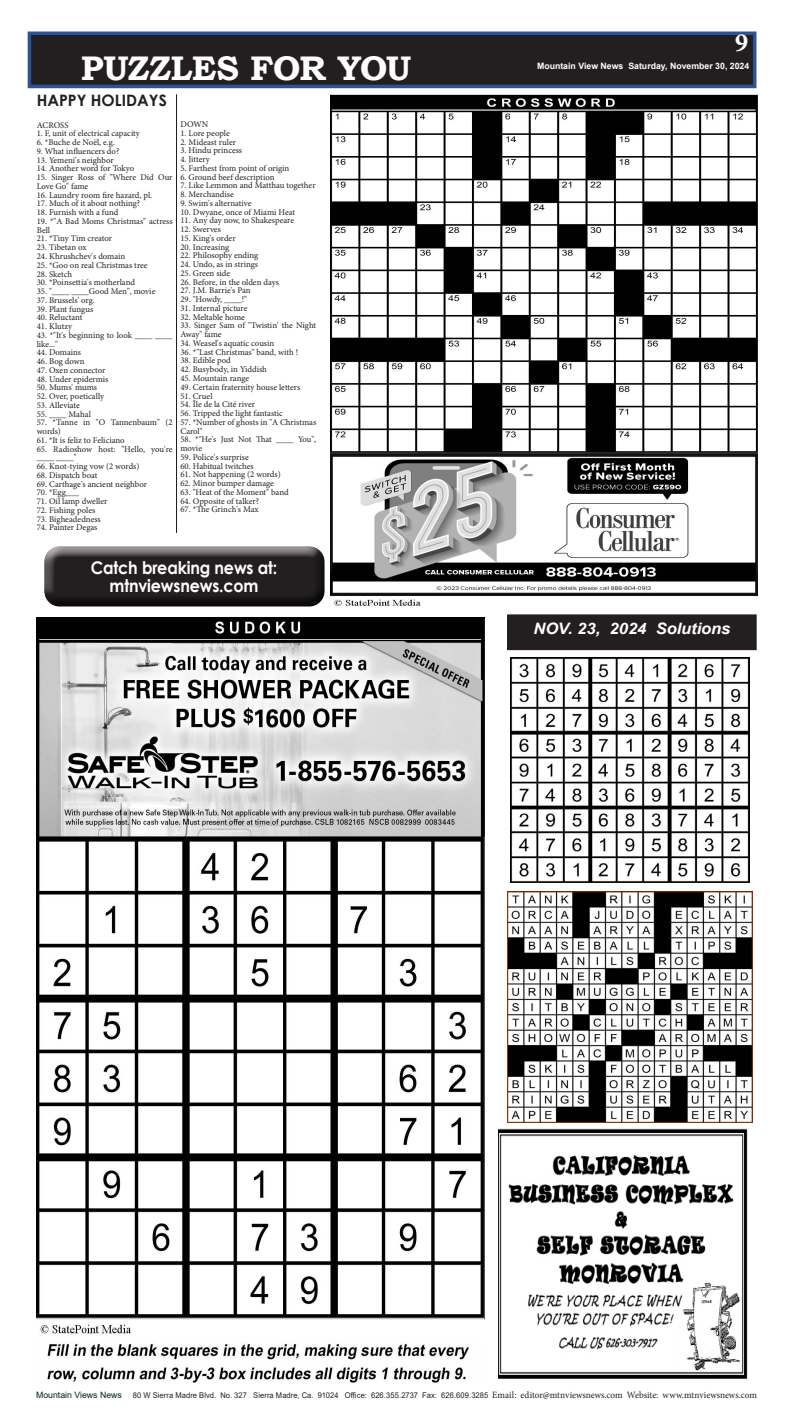
<style>
.page{position:relative;width:788px;height:1418px;background:#fff}
.page>*{position:absolute;margin:0;border:0;box-sizing:border-box;transform-origin:0 0}
.Sub_1{font:700 34.12px "Bookman Old Style";letter-spacing:-.02em;color:#fff}
.t1{font:700 26.25px "Minion Pro";color:#fff}
.t2{font:700 17.5px/17.5px "Century Gothic";letter-spacing:-.01em;color:#fff;text-align:center;scale:.91 1}
.Sub_1-2{font:italic 700 15.75px "Arial";letter-spacing:-.005em;color:#fff;scale:1.05 1}
.t3{font:700 15.75px "Century Gothic";color:#231f20}
.t4{font:8.75px/8.8px "Minion Pro";letter-spacing:-.005em;color:#231f20}
.t5{font:700 8.75px "Arial";color:#fff}
.Sub_1-3{font:7.88px "Arial";letter-spacing:.01em;color:#231f20;scale:.96 1}
.s1{font-size:8.75px;color:#042525}
.s2{font-family:"Minion Pro";font-size:9.62px}
</style>
<div class="page">
<div style="left:29px;top:33px;width:725px;height:53px;background:#231f20"></div>
<div style="left:28px;top:32px;width:728px;height:56px;border:4px solid #2d5296"></div>
<div style="left:43px;top:545px;width:283px;height:51px;background:#fff;opacity:.75"></div>
<div style="left:43px;top:549px;width:283px;height:58px;background:#231f20;opacity:.75"></div>
<div style="left:507px;top:615px;width:249px;height:34px;background:#231f20"></div>
<div style="left:507px;top:614px;width:249px;height:36px;border:1px solid #231f20"></div>
<img style="left:498px;top:1128px;width:250px;height:250px">
<img style="left:509px;top:893px;width:241px;height:227px">
<div style="left:507px;top:891px;width:245px;height:231px;border:1px solid #930"></div>
<img style="left:510px;top:657px;width:239px;height:225px">
<hr style="left:176px;top:94px;width:1px;height:439px;background:#231f20">
<img style="left:331px;top:94px;width:426px;height:512px">
<img style="left:36px;top:617px;width:448px;height:766px">
<p class="t1" style="left:735px;top:24px;width:15px">9</p>
<p class="Sub_1" style="left:81px;top:43px;width:332px">PUZZLES FOR YOU</p>
<p class="t5" style="left:537px;top:60px;width:214px">Mountain View News Saturday, November 30, 2024</p>
<p class="t3" style="left:37px;top:89px;width:132px">HAPPY HOLIDAYS</p>
<p class="t4" style="left:37px;top:121px;width:33px">ACROSS</p>
<p class="t4" style="left:37px;top:129px;width:105px">1. F, unit of electrical capacity</p>
<p class="t4" style="left:37px;top:138px;width:80px">6. *Buche de Noël, e.g.</p>
<p class="t4" style="left:37px;top:147px;width:84px">9. What influencers do?</p>
<p class="t4" style="left:37px;top:156px;width:78px">13. Yemeni's neighbor</p>
<p class="t4" style="left:37px;top:164px;width:99px">14. Another word for Tokyo</p>
<p class="t4" style="left:37px;top:173px;width:137px">15. Singer Ross of "Where Did Our<br>Love Go" fame</p>
<p class="t4" style="left:37px;top:191px;width:117px">16. Laundry room fire hazard, pl.</p>
<p class="t4" style="left:37px;top:199px;width:105px">17. Much of it about nothing?</p>
<p class="t4" style="left:37px;top:208px;width:83px">18. Furnish with a fund</p>
<p class="t4" style="left:37px;top:217px;width:137px">19. *"A Bad Moms Christmas" actress<br>Bell</p>
<p class="t4" style="left:37px;top:234px;width:77px">21. *Tiny Tim creator</p>
<p class="t4" style="left:37px;top:243px;width:51px">23. Tibetan ox</p>
<p class="t4" style="left:37px;top:252px;width:90px">24. Khrushchev's domain</p>
<p class="t4" style="left:37px;top:261px;width:112px">25. *Goo on real Christmas tree</p>
<p class="t4" style="left:37px;top:269px;width:37px">28. Sketch</p>
<p class="t4" style="left:37px;top:278px;width:100px">30. *Poinsettia's motherland</p>
<p class="t4" style="left:37px;top:287px;width:120px">35. "____ ____Good Men", movie</p>
<p class="t4" style="left:37px;top:296px;width:60px">37. Brussels' org.</p>
<p class="t4" style="left:37px;top:304px;width:58px">39. Plant fungus</p>
<p class="t4" style="left:37px;top:313px;width:47px">40. Reluctant</p>
<p class="t4" style="left:37px;top:322px;width:37px">41. Klutzy</p>
<p class="t4" style="left:37px;top:331px;width:137px">43. *"It's beginning to look ____ ____ like..."</p>
<p class="t4" style="left:37px;top:348px;width:46px">44. Domains</p>
<p class="t4" style="left:37px;top:357px;width:49px">46. Bog down</p>
<p class="t4" style="left:37px;top:366px;width:70px">47. Oxen connector</p>
<p class="t4" style="left:37px;top:374px;width:73px">48. Under epidermis</p>
<p class="t4" style="left:37px;top:383px;width:62px">50. Mums' mums</p>
<p class="t4" style="left:37px;top:392px;width:69px">52. Over, poetically</p>
<p class="t4" style="left:37px;top:401px;width:45px">53. Alleviate</p>
<p class="t4" style="left:37px;top:409px;width:56px">55. ____ Mahal</p>
<p class="t4" style="left:37px;top:418px;width:137px">57. *Tanne in "O Tannenbaum" (2 words)</p>
<p class="t4" style="left:37px;top:436px;width:89px">61. *It is feliz to Feliciano</p>
<p class="t4" style="left:37px;top:444px;width:137px">65. Radioshow host: "Hello, you're ____ ____"</p>
<p class="t4" style="left:37px;top:462px;width:104px">66. Knot-tying vow (2 words)</p>
<p class="t4" style="left:37px;top:471px;width:62px">68. Dispatch boat</p>
<p class="t4" style="left:37px;top:479px;width:112px">69. Carthage's ancient neighbor</p>
<p class="t4" style="left:37px;top:488px;width:44px">70. *Egg___</p>
<p class="t4" style="left:37px;top:497px;width:72px">71. Oil lamp dweller</p>
<p class="t4" style="left:37px;top:506px;width:60px">72. Fishing poles</p>
<p class="t4" style="left:37px;top:514px;width:66px">73. Bigheadedness</p>
<p class="t4" style="left:37px;top:523px;width:62px">74. Painter Degas</p>
<p class="t4" style="left:180px;top:120px;width:29px">DOWN</p>
<p class="t4" style="left:180px;top:129px;width:51px">1. Lore people</p>
<p class="t4" style="left:180px;top:137px;width:57px">2. Mideast ruler</p>
<p class="t4" style="left:180px;top:146px;width:63px">3. Hindu princess</p>
<p class="t4" style="left:180px;top:155px;width:31px">4. Jittery</p>
<p class="t4" style="left:180px;top:164px;width:110px">5. Farthest from point of origin</p>
<p class="t4" style="left:180px;top:172px;width:95px">6. Ground beef description</p>
<p class="t4" style="left:180px;top:181px;width:137px">7. Like Lemmon and Matthau together</p>
<p class="t4" style="left:180px;top:190px;width:55px">8. Merchandise</p>
<p class="t4" style="left:180px;top:199px;width:73px">9. Swim's alternative</p>
<p class="t4" style="left:180px;top:207px;width:116px">10. Dwyane, once of Miami Heat</p>
<p class="t4" style="left:180px;top:216px;width:115px">11. Any day now, to Shakespeare</p>
<p class="t4" style="left:180px;top:225px;width:42px">12. Swerves</p>
<p class="t4" style="left:180px;top:234px;width:57px">15. King's order</p>
<p class="t4" style="left:180px;top:242px;width:50px">20. Increasing</p>
<p class="t4" style="left:180px;top:251px;width:79px">22. Philosophy ending</p>
<p class="t4" style="left:180px;top:260px;width:79px">24. Undo, as in strings</p>
<p class="t4" style="left:180px;top:269px;width:51px">25. Green side</p>
<p class="t4" style="left:180px;top:277px;width:100px">26. Before, in the olden days</p>
<p class="t4" style="left:180px;top:286px;width:72px">27. J.M. Barrie's Pan</p>
<p class="t4" style="left:180px;top:295px;width:68px">29. "Howdy, ____!"</p>
<p class="t4" style="left:180px;top:304px;width:68px">31. Internal picture</p>
<p class="t4" style="left:180px;top:312px;width:66px">32. Meltable home</p>
<p class="t4" style="left:180px;top:321px;width:137px">33. Singer Sam of "Twistin' the Night<br>Away" fame</p>
<p class="t4" style="left:180px;top:339px;width:95px">34. Weasel's aquatic cousin</p>
<p class="t4" style="left:180px;top:347px;width:119px">36. *"Last Christmas" band, with !</p>
<p class="t4" style="left:180px;top:356px;width:52px">38. Edible pod</p>
<p class="t4" style="left:180px;top:365px;width:88px">42. Busybody, in Yiddish</p>
<p class="t4" style="left:180px;top:374px;width:70px">45. Mountain range</p>
<p class="t4" style="left:180px;top:382px;width:121px">49. Certain fraternity house letters</p>
<p class="t4" style="left:180px;top:391px;width:34px">51. Cruel</p>
<p class="t4" style="left:180px;top:400px;width:76px">54. Île de la Cité river</p>
<p class="t4" style="left:180px;top:409px;width:104px">56. Tripped the light fantastic</p>
<p class="t4" style="left:180px;top:417px;width:137px">57. *Number of ghosts in "A Christmas<br>Carol"</p>
<p class="t4" style="left:180px;top:435px;width:137px">58. *"He's Just Not That ____ You", movie</p>
<p class="t4" style="left:180px;top:452px;width:70px">59. Police's surprise</p>
<p class="t4" style="left:180px;top:461px;width:75px">60. Habitual twitches</p>
<p class="t4" style="left:180px;top:470px;width:102px">61. Not happening (2 words)</p>
<p class="t4" style="left:180px;top:479px;width:95px">62. Minor bumper damage</p>
<p class="t4" style="left:180px;top:487px;width:110px">63. "Heat of the Moment" band</p>
<p class="t4" style="left:180px;top:496px;width:80px">64. Opposite of talker?</p>
<p class="t4" style="left:180px;top:505px;width:80px">67. *The Grinch's Max</p>
<h3 class="t2" style="left:91px;top:558px;width:206px">Catch breaking news at: mtnviewsnews.com</h3>
<p class="Sub_1-2" style="left:533px;top:618px;width:189px">NOV. 23, 2024 Solutions</p>
<p class="Sub_1-3" style="left:36px;top:1389px;width:752px"><span class="s1">Mountain Views News</span> 80 W Sierra Madre Blvd. No. 327 Sierra Madre, Ca. 91024 Office: 626.355.2737 Fax: 626.609.3285 <span class="s2">Email: editor@mtnviewsnews.com Website: www.mtnviewsnews.com</span></p>
</div>
